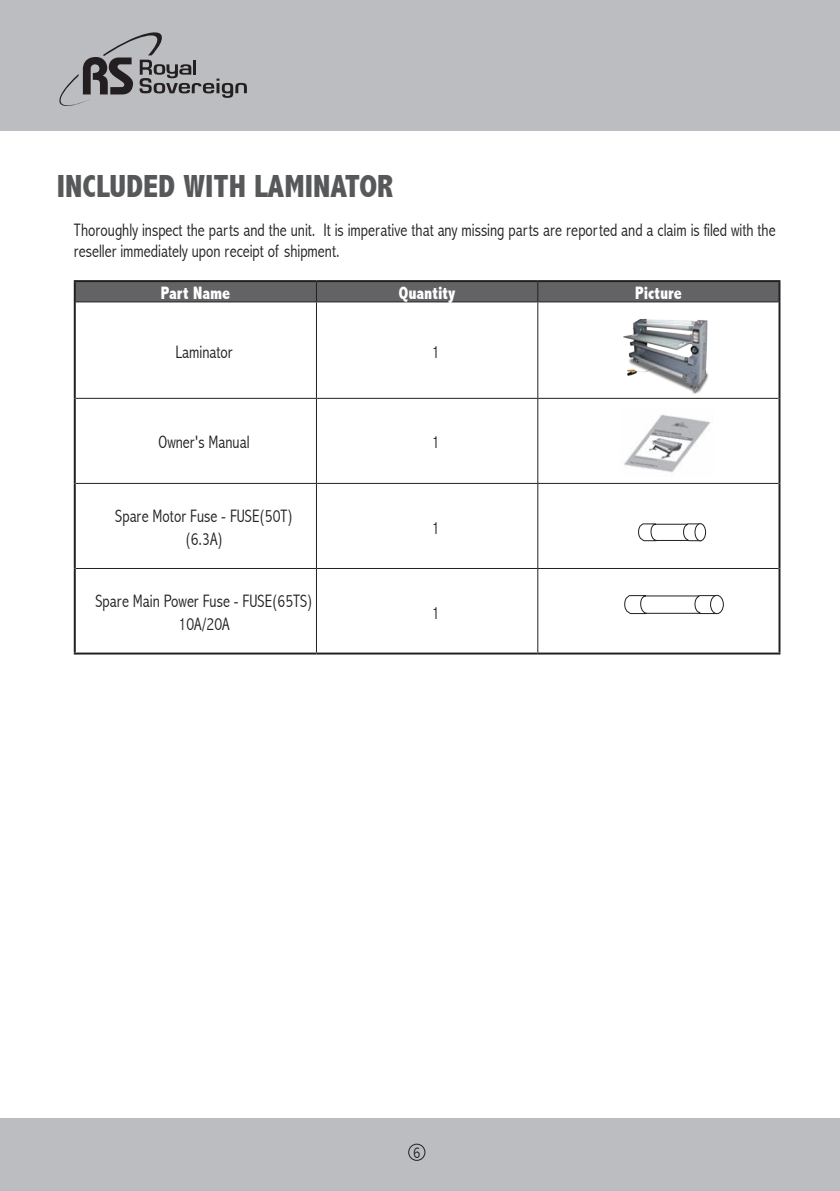
<style>
.page{position:relative;width:840px;height:1191px;background:#fff}
.page>*{position:absolute;margin:0;border:0;box-sizing:border-box;transform-origin:0 0}
.t1{font:800 condensed 32px "Abadi";color:#57585a}
.t2{font:300 condensed 18px/23.6px "Abadi";color:#231f20;text-align:center;scale:.95 1}
.t3{font:800 condensed 18px "Abadi";color:#fff;scale:.95 1}
.t4{font:300 condensed 16px "Abadi";color:#231f20}
</style>
<div class="page">
<div style="left:0;top:0;width:839px;height:131px;background:#bcbdc0"></div>
<svg style="left:59px;top:32px;width:188px;height:74px"></svg>
<div style="left:0;top:1118px;width:839px;height:73px;background:#bcbdc0"></div>
<div style="left:408px;top:1143px;width:17px;height:17px;border:1px solid #231f20;border-radius:50%"></div>
<hr style="left:74px;top:280px;width:242px;height:2px;background:#231f20">
<hr style="left:74px;top:282px;width:2px;height:20px;background:#231f20">
<hr style="left:316px;top:280px;width:221px;height:2px;background:#231f20">
<hr style="left:537px;top:280px;width:243px;height:2px;background:#231f20">
<hr style="left:778px;top:282px;width:2px;height:20px;background:#231f20">
<hr style="left:74px;top:302px;width:2px;height:96px;background:#231f20">
<hr style="left:778px;top:302px;width:2px;height:96px;background:#231f20">
<hr style="left:74px;top:398px;width:2px;height:85px;background:#231f20">
<hr style="left:778px;top:398px;width:2px;height:85px;background:#231f20">
<hr style="left:74px;top:483px;width:2px;height:85px;background:#231f20">
<hr style="left:778px;top:483px;width:2px;height:85px;background:#231f20">
<hr style="left:74px;top:568px;width:2px;height:84px;background:#231f20">
<hr style="left:778px;top:568px;width:2px;height:84px;background:#231f20">
<hr style="left:74px;top:652px;width:242px;height:2px;background:#231f20">
<hr style="left:316px;top:652px;width:221px;height:2px;background:#231f20">
<hr style="left:537px;top:652px;width:243px;height:2px;background:#231f20">
<div style="left:75px;top:281px;width:704px;height:21px;background:#636366"></div>
<hr style="left:76px;top:301px;width:240px;height:1px;background:#231f20">
<hr style="left:316px;top:301px;width:221px;height:1px;background:#231f20">
<hr style="left:316px;top:302px;width:1px;height:96px;background:#231f20">
<hr style="left:537px;top:301px;width:241px;height:1px;background:#231f20">
<hr style="left:537px;top:302px;width:1px;height:96px;background:#231f20">
<hr style="left:76px;top:398px;width:240px;height:1px;background:#231f20">
<hr style="left:316px;top:398px;width:221px;height:1px;background:#231f20">
<hr style="left:316px;top:399px;width:1px;height:84px;background:#231f20">
<hr style="left:537px;top:398px;width:241px;height:1px;background:#231f20">
<hr style="left:537px;top:399px;width:1px;height:84px;background:#231f20">
<hr style="left:76px;top:483px;width:240px;height:1px;background:#231f20">
<hr style="left:316px;top:483px;width:221px;height:1px;background:#231f20">
<hr style="left:537px;top:483px;width:241px;height:1px;background:#231f20">
<hr style="left:316px;top:484px;width:1px;height:84px;background:#231f20">
<hr style="left:537px;top:484px;width:1px;height:84px;background:#231f20">
<hr style="left:76px;top:568px;width:240px;height:1px;background:#231f20">
<hr style="left:316px;top:568px;width:221px;height:1px;background:#231f20">
<hr style="left:316px;top:569px;width:1px;height:83px;background:#231f20">
<hr style="left:537px;top:568px;width:241px;height:1px;background:#231f20">
<hr style="left:537px;top:569px;width:1px;height:83px;background:#231f20">
<img style="left:623px;top:318px;width:86px;height:77px">
<img style="left:624px;top:414px;width:86px;height:59px">
<svg style="left:638px;top:523px;width:69px;height:19px"></svg>
<div style="left:694px;top:523px;width:11px;height:18px;background:#fff;border-radius:50%"></div>
<div style="left:694px;top:523px;width:11px;height:18px;border:1px solid #231f20;border-radius:50%"></div>
<svg style="left:624px;top:594px;width:99px;height:20px"></svg>
<h1 class="t1" style="left:57px;top:168px;width:337px">INCLUDED WITH LAMINATOR</h1>
<p class="t2" style="left:74px;top:219px;width:739px;line-height:21.6px;text-align:left">Thoroughly inspect the parts and the unit. It is imperative that any missing parts are reported and a claim is filed with the reseller immediately upon receipt of shipment.</p>
<p class="t3" style="left:161px;top:283px;width:74px">Part Name</p>
<p class="t3" style="left:399px;top:283px;width:61px">Quantity</p>
<p class="t3" style="left:635px;top:283px;width:51px">Picture</p>
<p class="t2" style="left:175px;top:340px;width:62px">Laminator</p>
<p class="t2" style="left:431px;top:340px;width:10px">1</p>
<p class="t2" style="left:158px;top:430px;width:97px">Owner's Manual</p>
<p class="t2" style="left:431px;top:430px;width:10px">1</p>
<p class="t2" style="left:115px;top:504px;width:188px">Spare Motor Fuse - FUSE(50T) (6.3A)</p>
<p class="t2" style="left:95px;top:589px;width:230px">Spare Main Power Fuse - FUSE(65TS)<br>10A/20A</p>
<p class="t2" style="left:431px;top:516px;width:10px">1</p>
<p class="t2" style="left:431px;top:601px;width:10px">1</p>
<p class="t4" style="left:413px;top:1143px;width:9px">6</p>
</div>
